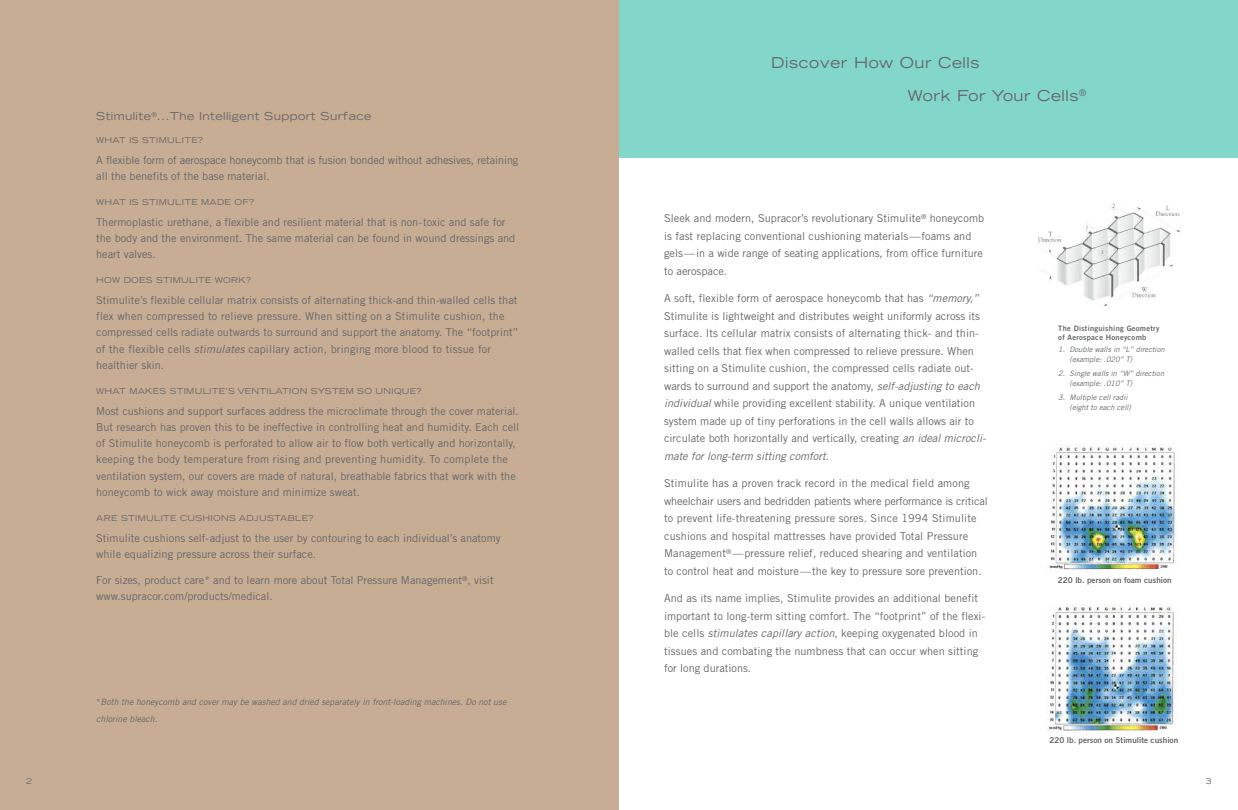
<style>
.page{position:relative;width:1238px;height:810px;background:#fff}
.page>*{position:absolute;margin:0;border:0;box-sizing:border-box;transform-origin:0 0}
.t1{font:expanded 15px/32.2px "Trade Gothic LH";letter-spacing:.035em;color:#656769}
.t2{font:11px/17.5px "Trade Gothic LT Std";color:#656769}
.t3{font:expanded 11px "Trade Gothic LH";letter-spacing:.035em;color:#656769}
.t4{font:italic 8.75px/16.2px "Trade Gothic LT Std";color:#656769}
.t5{font:expanded 8.12px "Trade Gothic LH";letter-spacing:.035em;color:#656769}
.t6{font:8.12px "Trade Gothic LT Std Bd 2";color:#656769}
.t7{font:italic 7.5px/10px "Trade Gothic LT Std";color:#656769}
.t8{font:7.5px/8.8px "Trade Gothic LT Std Bd 2";letter-spacing:.035em;color:#656769}
.s1{font-style:italic}
.s2{font-style:normal}
</style>
<div class="page">
<img style="left:1049px;top:444px;width:128px;height:126px">
<img style="left:1046px;top:605px;width:129px;height:126px">
<div style="left:611px;top:0;width:627px;height:158px;background:#82d6ca"></div>
<img style="left:1038px;top:203px;width:141px;height:102px">
<div style="left:0;top:0;width:618px;height:810px;background:#c7ad94"></div>
<p class="t5" style="left:26px;top:778px;width:7px">2</p>
<p class="t3" style="left:96px;top:112px;width:277px">Stimulite<sup>®</sup>...The Intelligent Support Surface</p>
<p class="t5" style="left:96px;top:137px;width:108px">WHAT IS STIMULITE?</p>
<p class="t2" style="left:96px;top:153px;width:424px;line-height:16.2px">A flexible form of aerospace honeycomb that is fusion bonded without adhesives, retaining all the benefits of the base material.</p>
<p class="t5" style="left:96px;top:199px;width:159px">WHAT IS STIMULITE MADE OF?</p>
<p class="t2" style="left:96px;top:215px;width:420px;line-height:16.2px">Thermoplastic urethane, a flexible and resilient material that is non-toxic and safe for the body and the environment. The same material can be found in wound dressings and heart valves.</p>
<p class="t5" style="left:96px;top:277px;width:156px">HOW DOES STIMULITE WORK?</p>
<p class="t2" style="left:96px;top:293px;width:424px;line-height:16.2px">Stimulite’s flexible cellular matrix consists of alternating thick-and thin-walled cells that flex when compressed to relieve pressure. When sitting on a Stimulite cushion, the compressed cells radiate outwards to surround and support the anatomy. The “footprint” of the flexible cells <span class="s1">stimulates</span> capillary action, bringing more blood to tissue for healthier skin.</p>
<p class="t5" style="left:96px;top:388px;width:327px">WHAT MAKES STIMULITE’S VENTILATION SYSTEM SO UNIQUE?</p>
<p class="t2" style="left:96px;top:404px;width:424px;line-height:16.2px">Most cushions and support surfaces address the microclimate through the cover material.<br>But research has proven this to be ineffective in controlling heat and humidity. Each cell of Stimulite honeycomb is perforated to allow air to flow both vertically and horizontally, keeping the body temperature from rising and preventing humidity. To complete the ventilation system, our covers are made of natural, breathable fabrics that work with the honeycomb to wick away moisture and minimize sweat.</p>
<p class="t5" style="left:96px;top:515px;width:219px">ARE STIMULITE CUSHIONS ADJUSTABLE?</p>
<p class="t2" style="left:96px;top:531px;width:406px;line-height:16.2px">Stimulite cushions self-adjust to the user by contouring to each individual’s anatomy while equalizing pressure across their surface.</p>
<p class="t2" style="left:96px;top:573px;width:399px;line-height:16.2px">For sizes, product care* and to learn more about Total Pressure Management<sup>®</sup>, visit www.supracor.com/products/medical.</p>
<p class="t4" style="left:96px;top:695px;width:411px"><span class="s2">*</span>Both the honeycomb and cover may be washed and dried separately in front-loading machines. Do not use chlorine bleach.</p>
<p class="t1" style="left:908px;top:48px;width:180px;text-indent:-137px">Discover How Our Cells<br>Work For Your Cells<sup>®</sup></p>
<p class="t2" style="left:664px;top:211px;width:322px">Sleek and modern, Supracor’s revolutionary Stimulite<sup>®</sup> honeycomb is fast replacing conventional cushioning materials—foams and gels—in a wide range of seating applications, from office furniture to aerospace.</p>
<p class="t2" style="left:664px;top:291px;width:323px">A soft, flexible form of aerospace honeycomb that has <span class="s1">“memory,” </span>Stimulite is lightweight and distributes weight uniformly across its surface. Its cellular matrix consists of alternating thick- and thin&shy;walled cells that flex when compressed to relieve pressure. When sitting on a Stimulite cushion, the compressed cells radiate out&shy;wards to surround and support the anatomy, <span class="s1">self-adjusting to each individual</span> while providing excellent stability. A unique ventilation system made up of tiny perforations in the cell walls allows air to circulate both horizontally and vertically, creating <span class="s1">an ideal microcli&shy;mate for long-term sitting comfort</span>.</p>
<p class="t2" style="left:664px;top:476px;width:325px">Stimulite has a proven track record in the medical field among wheelchair users and bedridden patients where performance is critical to prevent life-threatening pressure sores. Since 1994 Stimulite cushions and hospital mattresses have provided Total Pressure Management<sup>®</sup> —pressure relief, reduced shearing and ventilation to control heat and moisture—the key to pressure sore prevention.</p>
<p class="t2" style="left:664px;top:591px;width:323px">And as its name implies, Stimulite provides an additional benefit important to long-term sitting comfort. The “footprint” of the flexi&shy;ble cells <span class="s1">stimulates capillary action</span>, keeping oxygenated blood in tissues and combating the numbness that can occur when sitting for long durations.</p>
<p class="t8" style="left:1058px;top:325px;width:102px">The Distinguishing Geometry of Aerospace Honeycomb</p>
<p class="t7" style="left:1069px;top:345px;width:97px;text-indent:-11px">1. Double walls in “L” direction (example: .020” T)</p>
<p class="t7" style="left:1069px;top:369px;width:96px;text-indent:-11px">2. Single walls in “W” direction (example: .010” T)</p>
<p class="t7" style="left:1069px;top:393px;width:63px;text-indent:-11px">3. Multiple cell radii (eight to each cell)</p>
<p class="t6" style="left:1058px;top:577px;width:115px">220 lb. person on foam cushion</p>
<p class="t6" style="left:1049px;top:737px;width:130px">220 lb. person on Stimulite cushion</p>
<p class="t5" style="left:1205px;top:778px;width:7px">3</p>
</div>
